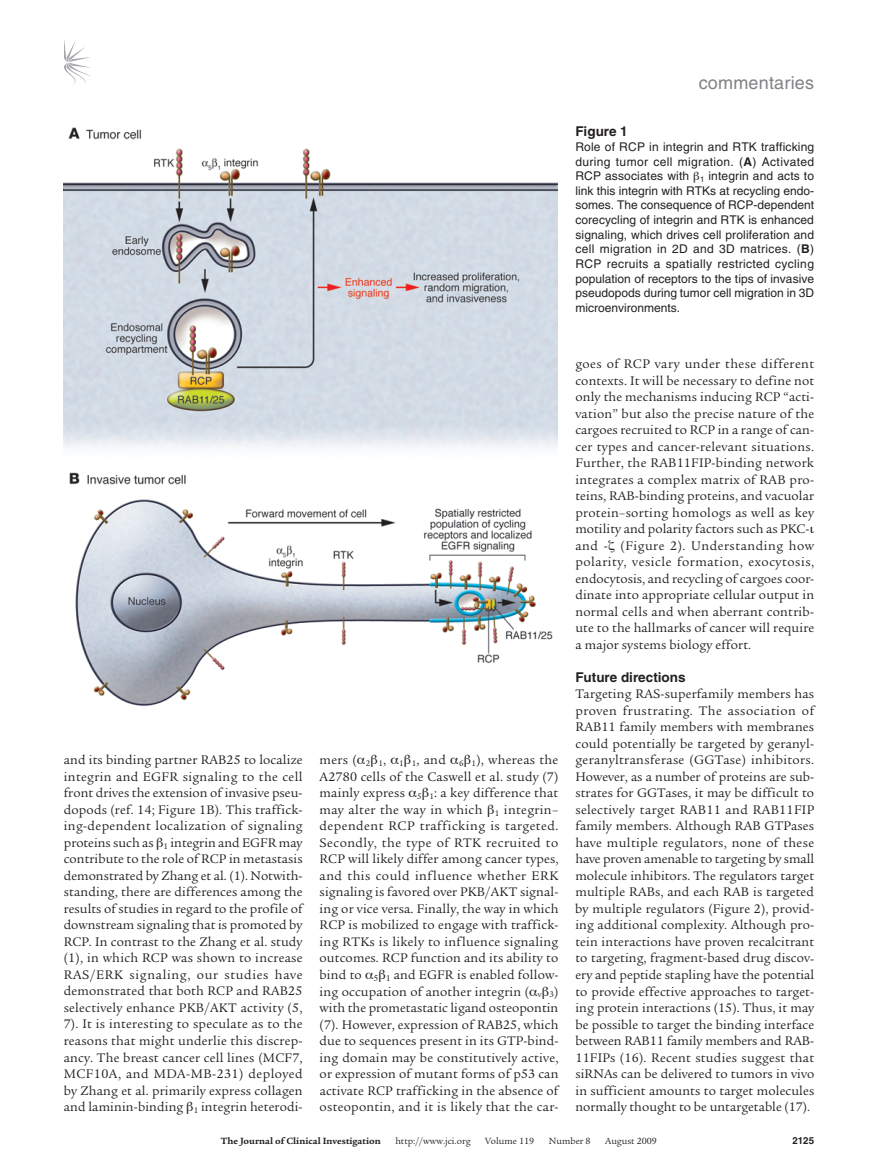
<style>
.page{position:relative;width:878px;height:1174px;background:#fff}
.page>*{position:absolute;margin:0;border:0;box-sizing:border-box;transform-origin:0 0}
.t1{font:18px "Helvetica LT Std";letter-spacing:.01em;color:#808285}
.t2{font:13.5px/16.5px "Legacy Serif Std";letter-spacing:.01em;color:#231f20;text-align:justify}
.t3{font:700 13.5px "Helvetica LT Std";color:#231f20}
.t4{font:12px/14.7px "Helvetica LT Std";color:#231f20;text-align:justify}
.t5{font:9.75px "Legacy Serif Std";color:#231f20}
.t6{font:700 9.75px "Legacy Serif Std";color:#231f20}
.t7{font:700 9.75px "Helvetica LT Std";color:#231f20}
.s1{font-weight:700}
</style>
<div class="page">
<svg style="left:64px;top:39px;width:27px;height:46px"></svg>
<img style="left:64px;top:128px;width:493px;height:577px">
<h1 class="t1" style="left:698px;top:72px;width:117px">commentaries</h1>
<p class="t3" style="left:575px;top:123px;width:54px">Figure 1</p>
<p class="t4" style="left:575px;top:139px;width:240px">Role of RCP in integrin and RTK trafficking during tumor cell migration. (<span class="s1">A</span>) Activated RCP associates with <sub>1</sub> integrin and acts to link this integrin with RTKs at recycling endo&shy;somes. The consequence of RCP-dependent corecycling of integrin and RTK is enhanced signaling, which drives cell proliferation and cell migration in 2D and 3D matrices. (<span class="s1">B</span>)<br>RCP recruits a spatially restricted cycling population of receptors to the tips of invasive pseudopods during tumor cell migration in 3D microenvironments.</p>
<p class="t2" style="left:64px;top:752px;width:240px">and its binding partner RAB25 to localize integrin and EGFR signaling to the cell front drives the extension of invasive pseu&shy;dopods (ref. 14; Figure 1B). This traffick&shy;ing-dependent localization of signaling proteins such as <sub>1</sub> integrin and EGFR may contribute to the role of RCP in metastasis demonstrated by Zhang et al. (1). Notwith&shy;standing, there are differences among the results of studies in regard to the profile of downstream signaling that is promoted by RCP. In contrast to the Zhang et al. study (1), in which RCP was shown to increase RAS/ERK signaling, our studies have demonstrated that both RCP and RAB25 selectively enhance PKB/AKT activity (5, 7). It is interesting to speculate as to the reasons that might underlie this discrep&shy;ancy. The breast cancer cell lines (MCF7, MCF10A, and MDA-MB-231) deployed by Zhang et al. primarily express collagen and laminin-binding <sub>1</sub> integrin heterodi-</p>
<p class="t2" style="left:319px;top:752px;width:240px">mers ( <sub>2</sub> <sub>1</sub>, <sub>1</sub> <sub>1</sub>, and <sub>6</sub> <sub>1</sub>), whereas the A2780 cells of the Caswell et al. study (7) mainly express <sub>5</sub> <sub>1</sub>: a key difference that may alter the way in which <sub>1</sub> integrin– dependent RCP trafficking is targeted.<br>Secondly, the type of RTK recruited to RCP will likely differ among cancer types, and this could influence whether ERK signaling is favored over PKB/AKT signal&shy;ing or vice versa. Finally, the way in which RCP is mobilized to engage with traffick&shy;ing RTKs is likely to influence signaling outcomes. RCP function and its ability to bind to</p>
<p class="t2" style="left:319px;top:966px;width:240px;text-indent:74px">and EGFR is enabled follow&shy;ing occupation of another integrin ( <sub>v</sub> <sub>3</sub>) with the prometastatic ligand osteopontin (7). However, expression of RAB25, which due to sequences present in its GTP-bind&shy;ing domain may be constitutively active, or expression of mutant forms of p53 can activate RCP trafficking in the absence of osteopontin, and it is likely that the car-</p>
<p class="t2" style="left:575px;top:356px;width:240px;text-align:left">goes of RCP vary under these different contexts. It will be necessary to define not only the mechanisms inducing RCP “acti&shy;vation” but also the precise nature of the cargoes recruited to RCP in a range of can&shy;cer types and cancer-relevant situations.<br>Further, the RAB11FIP-binding network integrates a complex matrix of RAB pro&shy;teins, RAB-binding proteins, and vacuolar protein–sorting homologs as well as key motility and polarity factors such as PKC&shy;and - (Figure 2). Understanding how polarity, vesicle formation, exocytosis, endocytosis, and recycling of cargoes coor&shy;dinate into appropriate cellular output in normal cells and when aberrant contrib&shy;ute to the hallmarks of cancer will require a major systems biology effort.</p>
<p class="t3" style="left:575px;top:669px;width:112px">Future directions</p>
<p class="t2" style="left:575px;top:686px;width:240px">Targeting RAS-superfamily members has proven frustrating. The association of RAB11 family members with membranes could potentially be targeted by geranyl&shy;geranyltransferase (GGTase) inhibitors.<br>However, as a number of proteins are sub&shy;strates for GGTases, it may be difficult to selectively target RAB11 and RAB11FIP family members. Although RAB GTPases have multiple regulators, none of these have proven amenable to targeting by small molecule inhibitors. The regulators target multiple RABs, and each RAB is targeted by multiple regulators (Figure 2), provid&shy;ing additional complexity. Although pro&shy;tein interactions have proven recalcitrant to targeting, fragment-based drug discov&shy;ery and peptide stapling have the potential to provide effective approaches to target&shy;ing protein interactions (15). Thus, it may be possible to target the binding interface between RAB11 family members and RAB-11FIPs (16). Recent studies suggest that siRNAs can be delivered to tumors in vivo in sufficient amounts to target molecules normally thought to be untargetable (17).</p>
<p class="t6" style="left:221px;top:1135px;width:161px">The Journal of Clinical Investigation</p>
<p class="t5" style="left:395px;top:1135px;width:77px">http://www.jci.org</p>
<p class="t5" style="left:485px;top:1135px;width:50px">Volume 119</p>
<p class="t5" style="left:549px;top:1135px;width:43px">Number 8</p>
<p class="t5" style="left:605px;top:1135px;width:53px">August 2009</p>
<p class="t7" style="left:792px;top:1134px;width:23px">2125</p>
</div>
